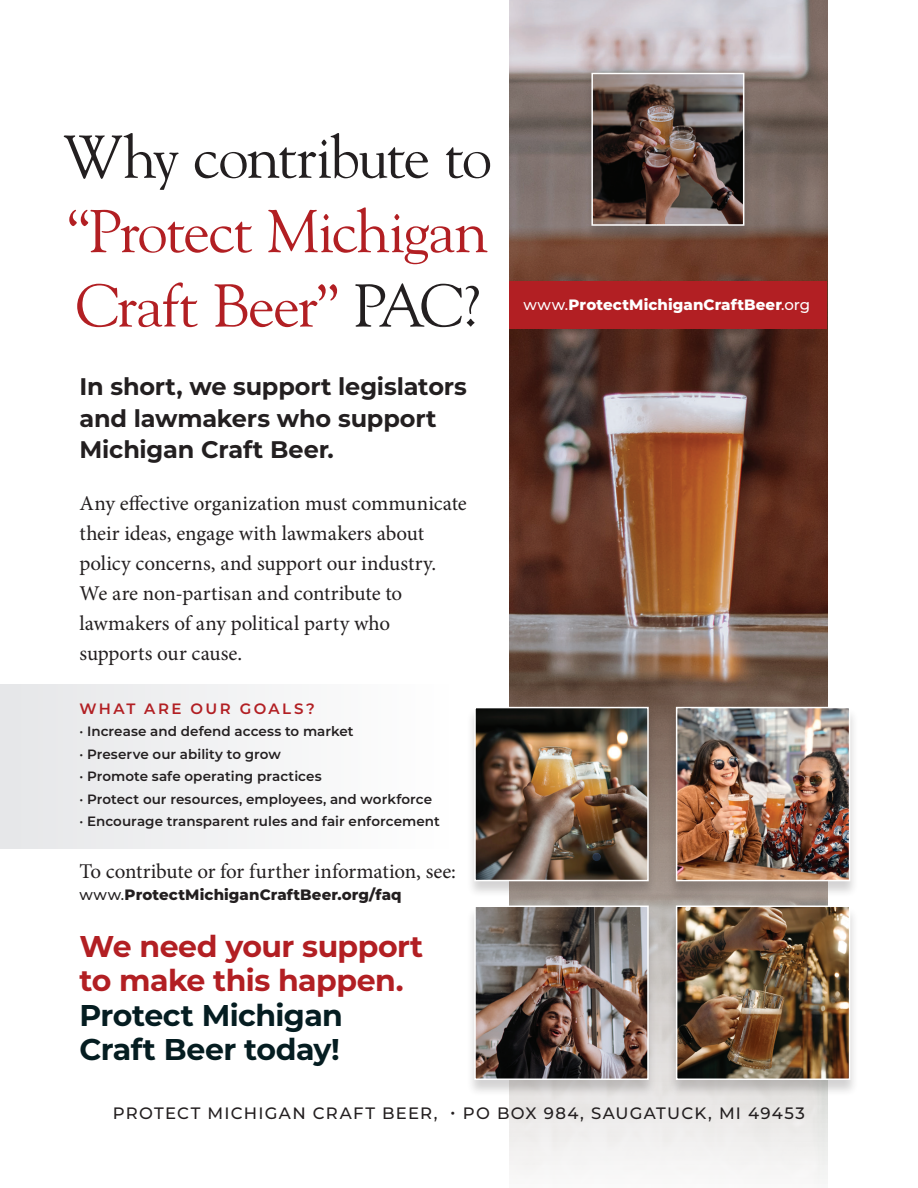
<style>
.page{position:relative;width:918px;height:1188px;background:#fff}
.page>*{position:absolute;margin:0;border:0;box-sizing:border-box;transform-origin:0 0}
.t1{font:60px/74.4px "Goudy";letter-spacing:-.035em;color:#b21f23}
.t2{font:60px "Goudy";letter-spacing:-.03em;color:#231f20}
.t3{font:700 30px/34.5px "Montserrat";letter-spacing:-.02em;color:#b21f23}
.t4{font:700 30px/34.5px "Montserrat";letter-spacing:-.02em;color:#051d21}
.t5{font:700 24px/31.5px "Montserrat";letter-spacing:-.005em;color:#231f20}
.t6{font:21px/30px "Minion Pro";letter-spacing:-.005em;color:#231f20}
.t7{font:500 16.5px "Montserrat";letter-spacing:.075em;color:#231f20}
.t8{font:800 15px "Montserrat";letter-spacing:.005em;color:#231f20}
.t9{font:800 15px "Montserrat";letter-spacing:.005em;color:#fff}
.t10{font:600 15px "Montserrat";letter-spacing:.165em;color:#b21f23}
.t11{font:600 13.5px/22.5px "Montserrat";letter-spacing:.005em;color:#231f20}
.s1{color:#231f20}
.s2{font-weight:500}
</style>
<div class="page">
<div style="left:1px;top:684px;width:448px;height:165px;background:#f2f2f3"></div>
<img style="left:509px;top:0;width:318px;height:1181px">
<div style="left:509px;top:281px;width:318px;height:48px;background:#b21f23"></div>
<div style="left:466px;top:708px;width:191px;height:190px;background:#231f20;opacity:.2"></div>
<img style="left:477px;top:710px;width:169px;height:168px">
<div style="left:474px;top:707px;width:175px;height:174px;border:2px solid #fff"></div>
<div style="left:583px;top:74px;width:170px;height:169px;background:#231f20;opacity:.2"></div>
<img style="left:594px;top:76px;width:147px;height:147px">
<div style="left:591px;top:73px;width:153px;height:153px;border:2px solid #fff"></div>
<div style="left:668px;top:708px;width:190px;height:190px;background:#231f20;opacity:.2"></div>
<img style="left:679px;top:710px;width:168px;height:168px">
<div style="left:676px;top:707px;width:174px;height:174px;border:2px solid #fff"></div>
<div style="left:466px;top:906px;width:191px;height:191px;background:#231f20;opacity:.2"></div>
<img style="left:477px;top:909px;width:169px;height:168px">
<div style="left:474px;top:906px;width:175px;height:174px;border:2px solid #fff"></div>
<div style="left:668px;top:906px;width:190px;height:191px;background:#231f20;opacity:.2"></div>
<img style="left:679px;top:909px;width:168px;height:168px">
<div style="left:676px;top:906px;width:174px;height:174px;border:2px solid #fff"></div>
<h1 class="t2" style="left:63px;top:120px;width:430px">Why contribute to</h1>
<h1 class="t1" style="left:67px;top:192px;width:422px">“Protect Michigan<br>Craft Beer” <span class="s1">PAC?</span></h1>
<p class="t5" style="left:80px;top:370px;width:389px">In short, we support legislators and lawmakers who support<br>Michigan Craft Beer.</p>
<p class="t6" style="left:80px;top:488px;width:389px">Any effective organization must communicate their ideas, engage with lawmakers about policy concerns, and support our industry.<br>We are non-partisan and contribute to lawmakers of any political party who supports our cause.</p>
<p class="t10" style="left:80px;top:698px;width:237px">WHAT ARE OUR GOALS?</p>
<p class="t11" style="left:80px;top:720px;width:362px">· Increase and defend access to market<br>· Preserve our ability to grow<br>· Promote safe operating practices<br>· Protect our resources, employees, and workforce<br>· Encourage transparent rules and fair enforcement</p>
<p class="t6" style="left:80px;top:856px;width:378px">To contribute or for further information, see:</p>
<p class="t8" style="left:80px;top:884px;width:324px"><span class="s2">www.</span>ProtectMichiganCraftBeer.org/faq</p>
<h2 class="t3" style="left:80px;top:927px;width:345px">We need your support to make this happen.</h2>
<h2 class="t4" style="left:80px;top:996px;width:265px">Protect Michigan<br>Craft Beer today!</h2>
<p class="t9" style="left:523px;top:294px;width:288px"><span class="s2">www.</span>ProtectMichiganCraftBeer<span class="s2">.org</span></p>
<p class="t7" style="left:113px;top:1102px;width:694px">PROTECT MICHIGAN CRAFT BEER, • PO BOX 984, SAUGATUCK, MI 49453</p>
</div>
